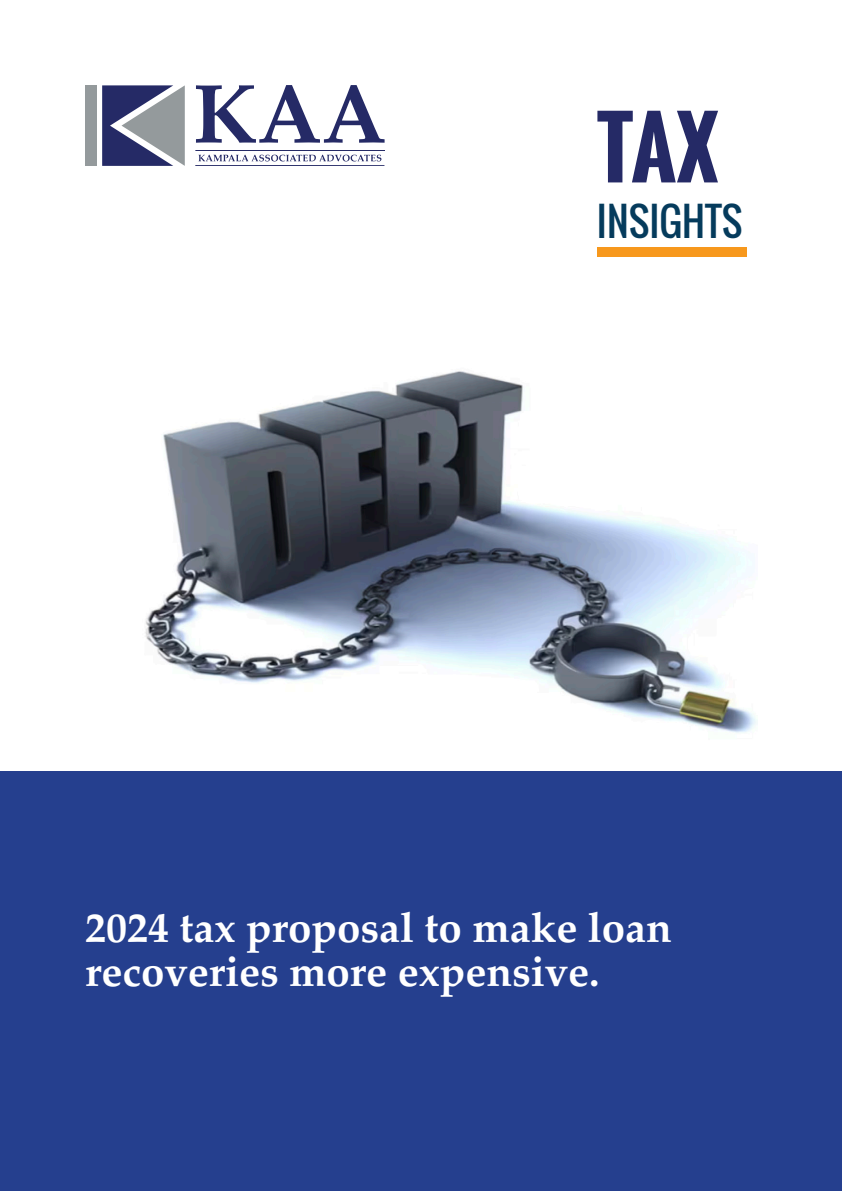
<style>
.page{position:relative;width:842px;height:1191px;background:#fff}
.page>*{position:absolute;margin:0;border:0;box-sizing:border-box;transform-origin:0 0}
.t1{font:700 81.6px "Oswald";color:#252a66}
.t2{font:700 42px/44px "Palatino";color:#fff}
.t3{font:38.4px "Oswald";color:#053b5c}
</style>
<div class="page">
<img style="left:145px;top:371px;width:613px;height:362px">
<div style="left:0;top:771px;width:842px;height:420px;background:#253f8e"></div>
<div style="left:597px;top:247px;width:150px;height:9px;background:#f7981d"></div>
<svg style="left:196px;top:85px;width:189px;height:58px"></svg>
<div style="left:85px;top:85px;width:11px;height:81px;background:#949a9c"></div>
<svg style="left:102px;top:85px;width:83px;height:81px"></svg>
<svg style="left:195px;top:150px;width:189px;height:16px"></svg>
<h1 class="t1" style="left:597px;top:86px;width:124px">TAX</h1>
<p class="t3" style="left:597px;top:193px;width:147px">INSIGHTS</p>
<p class="t2" style="left:85px;top:904px;width:588px">2024 tax proposal to make loan recoveries more expensive.</p>
</div>
